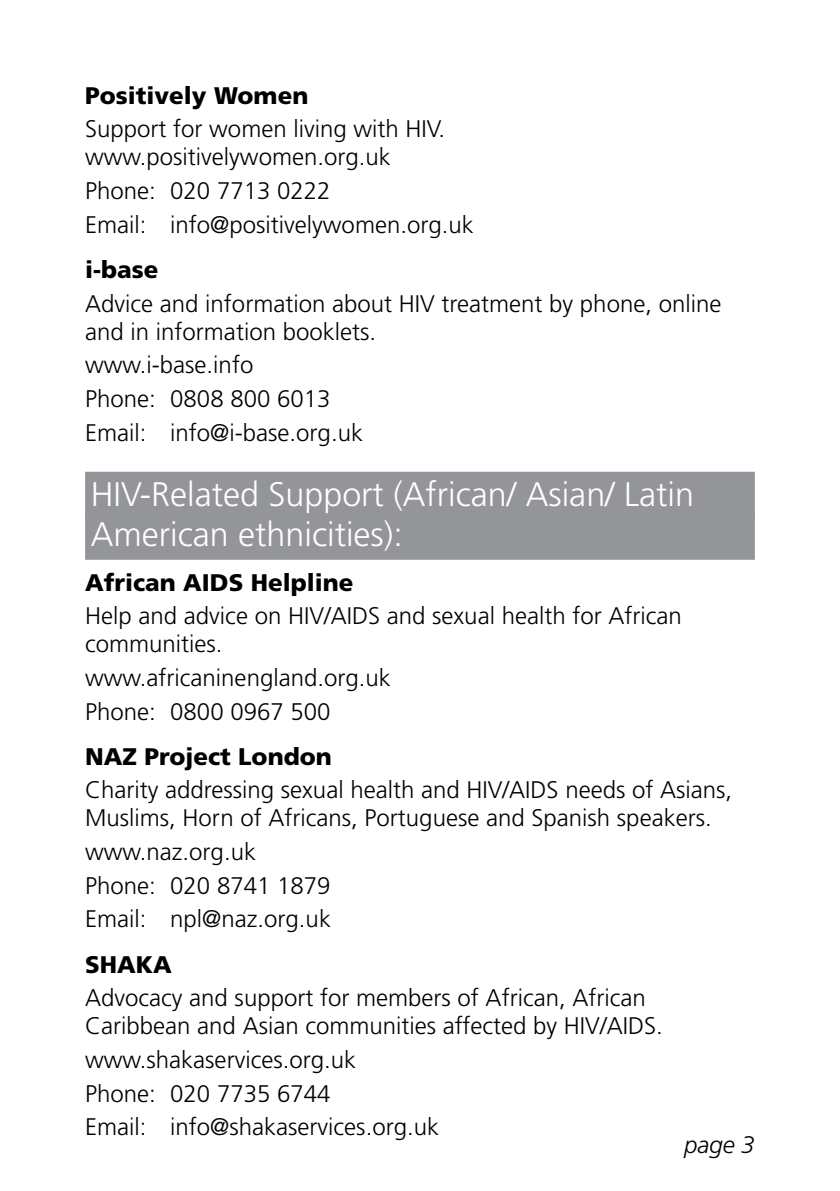
<style>
.page{position:relative;width:840px;height:1191px;background:#fff}
.page>*{position:absolute;margin:0;border:0;box-sizing:border-box;transform-origin:0 0}
.t1{font:300 34px/40px "Frutiger";color:#fff}
.t2{font:300 24px/33.6px "Frutiger";color:#000}
.t3{font:900 24px "Frutiger";color:#000}
.t4{font:italic 300 24px "Frutiger";color:#000}
</style>
<div class="page">
<div style="left:85px;top:472px;width:669px;height:48px;background:#939598"></div>
<div style="left:85px;top:512px;width:669px;height:48px;background:#939598"></div>
<p class="t3" style="left:85px;top:81px;width:225px">Positively Women</p>
<p class="t2" style="left:85px;top:115px;width:361px;line-height:28px">Support for women living with HIV. www.positivelywomen.org.uk</p>
<p class="t2" style="left:85px;top:174px;width:390px">Phone: 020 7713 0222<br>Email: info@positivelywomen.org.uk</p>
<p class="t3" style="left:85px;top:255px;width:75px">i-base</p>
<p class="t2" style="left:85px;top:289px;width:637px;line-height:28px">Advice and information about HIV treatment by phone, online and in information booklets.</p>
<p class="t2" style="left:85px;top:348px;width:279px">www.i-base.info<br>Phone: 0808 800 6013<br>Email: info@i-base.org.uk</p>
<h1 class="t1" style="left:91px;top:474px;width:604px">HIV-Related Support (African/ Asian/ Latin<br>American ethnicities):</h1>
<p class="t3" style="left:85px;top:568px;width:270px">African AIDS Helpline</p>
<p class="t2" style="left:85px;top:602px;width:598px;line-height:28px">Help and advice on HIV/AIDS and sexual health for African communities.</p>
<p class="t2" style="left:85px;top:661px;width:307px">www.africaninengland.org.uk<br>Phone: 0800 0967 500</p>
<p class="t3" style="left:85px;top:742px;width:248px">NAZ Project London</p>
<p class="t2" style="left:85px;top:776px;width:648px;line-height:28px">Charity addressing sexual health and HIV/AIDS needs of Asians,<br>Muslims, Horn of Africans, Portuguese and Spanish speakers.</p>
<p class="t2" style="left:85px;top:835px;width:247px">www.naz.org.uk<br>Phone: 020 8741 1879<br>Email: npl@naz.org.uk</p>
<p class="t3" style="left:85px;top:949px;width:88px">SHAKA</p>
<p class="t2" style="left:85px;top:983px;width:578px;line-height:28px">Advocacy and support for members of African, African<br>Caribbean and Asian communities affected by HIV/AIDS.</p>
<p class="t2" style="left:85px;top:1042px;width:355px">www.shakaservices.org.uk<br>Phone: 020 7735 6744<br>Email: info@shakaservices.org.uk</p>
<p class="t4" style="left:683px;top:1131px;width:72px">page 3</p>
</div>
